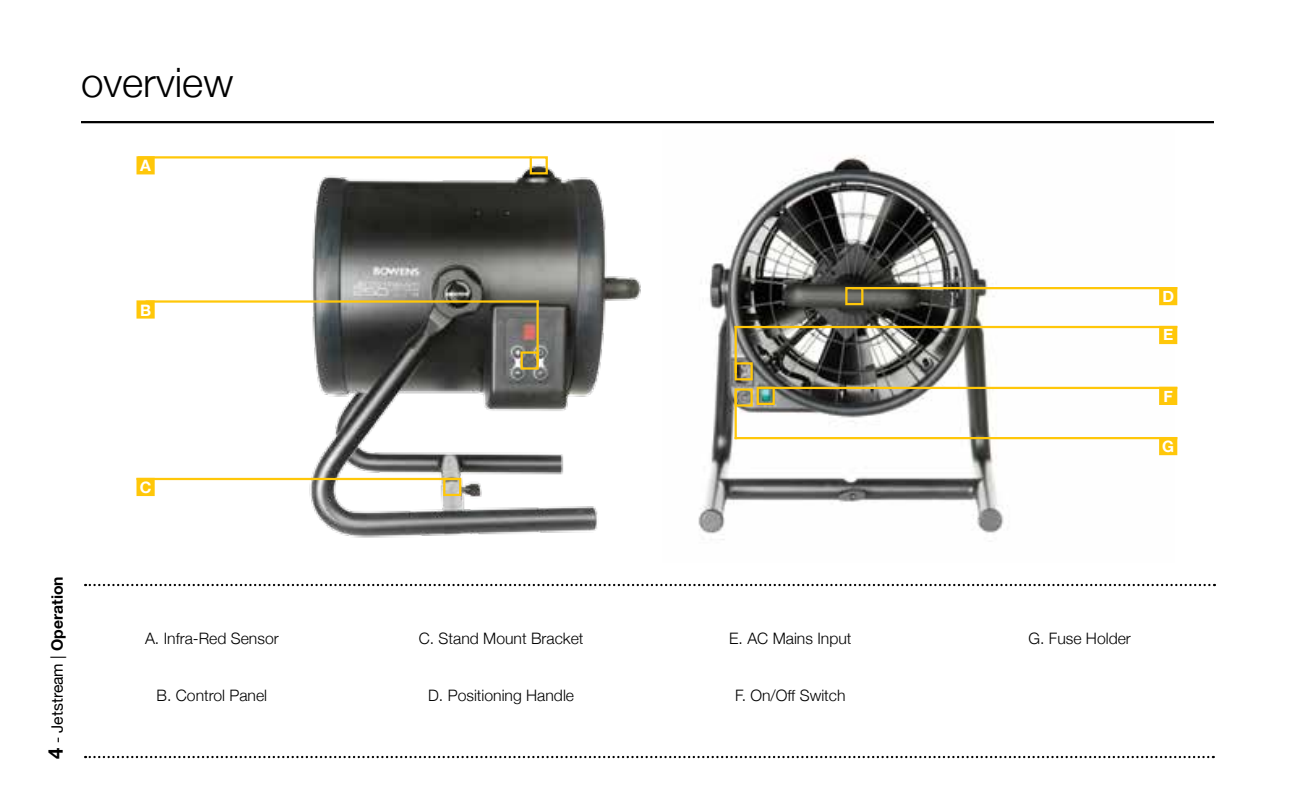
<style>
.page{position:relative;width:1295px;height:810px;background:#fff}
.page>*{position:absolute;margin:0;border:0;box-sizing:border-box;transform-origin:0 0}
.t1{font:300 40.5px "Helvetica Neue";color:#000}
.t2{font:300 15.75px "Helvetica Neue";color:#000}
.t3{font:15.75px "Helvetica Neue";color:#000}
.t4{font:700 15.75px "Helvetica Neue";color:#fff}
.s1{font-weight:700;font-size:20.25px}
.s2{font-weight:700}
</style>
<div class="page">
<img style="left:136px;top:155px;width:1038px;height:385px">
<hr style="left:81px;top:121px;width:1133px;height:2px;background:#000">
<div style="left:443px;top:478px;width:18px;height:18px;border:2px solid #ffc709"></div>
<div style="left:530px;top:156px;width:18px;height:18px;border:2px solid #ffc709"></div>
<div style="left:845px;top:287px;width:18px;height:18px;border:2px solid #ffc709"></div>
<div style="left:520px;top:351px;width:19px;height:19px;border:2px solid #ffc709"></div>
<div style="left:734px;top:388px;width:19px;height:19px;border:2px solid #ffc709"></div>
<div style="left:734px;top:362px;width:19px;height:18px;border:2px solid #ffc709"></div>
<div style="left:756px;top:387px;width:19px;height:18px;border:2px solid #ffc709"></div>
<hr style="left:138px;top:156px;width:393px;height:3px;background:#ffc709">
<hr style="left:851px;top:287px;width:326px;height:2px;background:#ffc709">
<hr style="left:146px;top:300px;width:393px;height:3px;background:#ffc709">
<hr style="left:136px;top:478px;width:322px;height:2px;background:#ffc709">
<hr style="left:734px;top:392px;width:3px;height:47px;background:#ffc709">
<hr style="left:734px;top:326px;width:3px;height:47px;background:#ffc709">
<hr style="left:734px;top:326px;width:443px;height:2px;background:#ffc709">
<hr style="left:734px;top:437px;width:443px;height:2px;background:#ffc709">
<hr style="left:758px;top:387px;width:419px;height:2px;background:#ffc709">
<div style="left:136px;top:156px;width:19px;height:18px;background:#ffc709;border:2px solid #ffc709"></div>
<div style="left:136px;top:300px;width:19px;height:19px;background:#ffc709;border:2px solid #ffc709"></div>
<hr style="left:536px;top:300px;width:3px;height:61px;background:#ffc709">
<div style="left:136px;top:478px;width:19px;height:18px;background:#ffc709;border:2px solid #ffc709"></div>
<div style="left:1159px;top:287px;width:18px;height:18px;background:#ffc709"></div>
<div style="left:1159px;top:326px;width:18px;height:18px;background:#ffc709"></div>
<div style="left:1159px;top:387px;width:18px;height:18px;background:#ffc709"></div>
<div style="left:1159px;top:437px;width:18px;height:18px;background:#ffc709"></div>
<svg style="left:85px;top:584px;width:1130px;height:2px"></svg>
<svg style="left:85px;top:756px;width:1129px;height:2px"></svg>
<h1 class="t1" style="left:81px;top:57px;width:154px">overview</h1>
<p class="t4" style="left:140px;top:155px;width:12px">A</p>
<p class="t4" style="left:140px;top:300px;width:13px">B</p>
<p class="t3" style="left:48px;top:759px;width:184px;rotate:-90deg"><span class="s1">4</span> - Jetstream | <span class="s2">Operation</span></p>
<p class="t4" style="left:140px;top:477px;width:13px">C</p>
<p class="t2" style="left:145px;top:629px;width:135px">A. Infra-Red Sensor</p>
<p class="t2" style="left:157px;top:686px;width:112px">B. Control Panel</p>
<p class="t2" style="left:419px;top:629px;width:166px">C. Stand Mount Bracket</p>
<p class="t2" style="left:428px;top:686px;width:147px">D. Positioning Handle</p>
<p class="t2" style="left:729px;top:629px;width:124px">E. AC Mains Input</p>
<p class="t2" style="left:735px;top:686px;width:112px">F. On/Off Switch</p>
<p class="t4" style="left:1162px;top:287px;width:13px">D</p>
<p class="t4" style="left:1163px;top:325px;width:12px">E</p>
<p class="t4" style="left:1163px;top:387px;width:11px">F</p>
<p class="t4" style="left:1162px;top:437px;width:13px">G</p>
<p class="t2" style="left:1028px;top:629px;width:104px">G. Fuse Holder</p>
</div>
